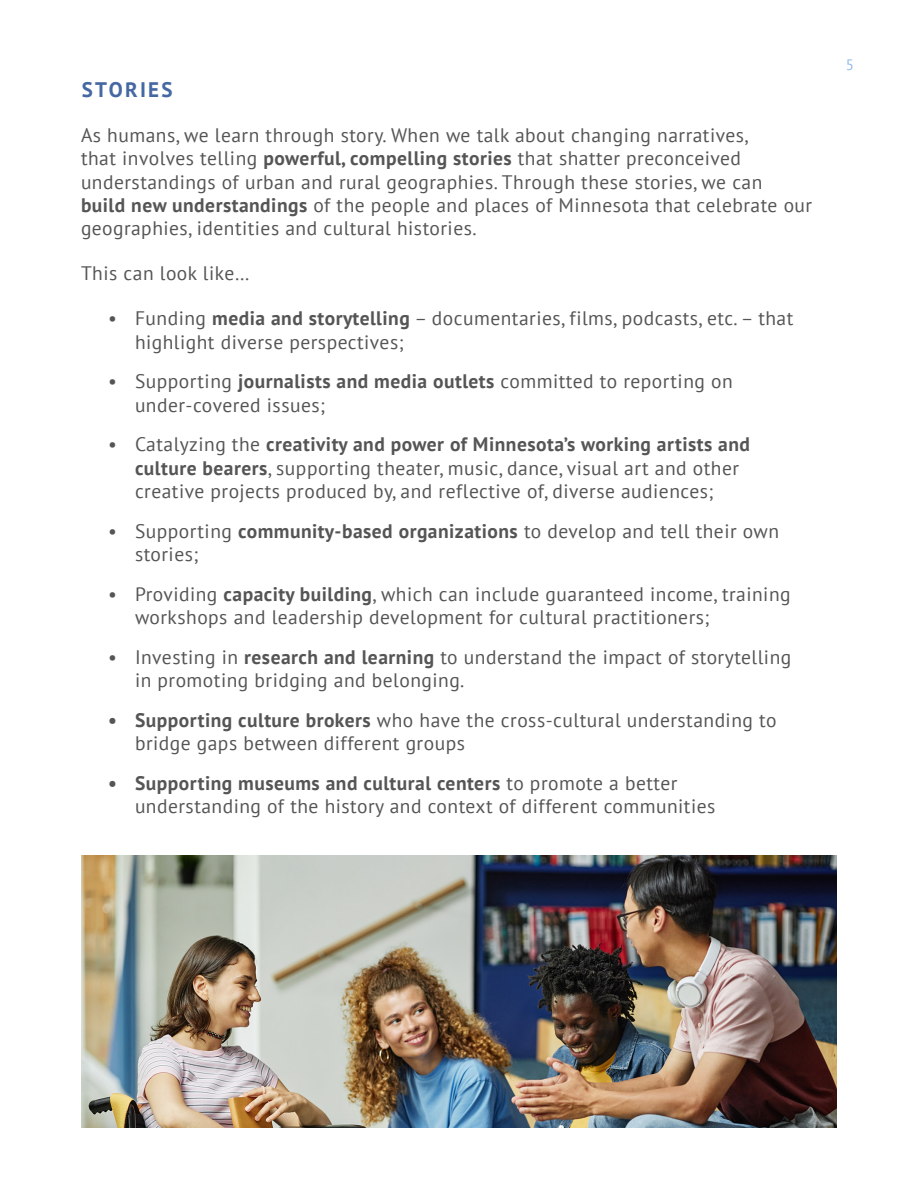
<style>
.page{position:relative;width:918px;height:1188px;background:#fff}
.page>*{position:absolute;margin:0;border:0;box-sizing:border-box;transform-origin:0 0}
._14_Bold_Left{font:700 21px "PT Sans";letter-spacing:.11em;color:#4568a2}
.Body_-_Print{font:19.5px/23.4px "PT Sans";letter-spacing:.025em;color:#555}
.t1{font:15px "PT Sans";color:#8db9e9}
.s1{font-weight:700}
</style>
<div class="page">
<img style="left:81px;top:855px;width:756px;height:273px">
<p class="_14_Bold_Left" style="left:82px;top:75px;width:92px">STORIES</p>
<p class="Body_-_Print" style="left:81px;top:123px;width:733px">As humans, we learn through story. When we talk about changing narratives,<br>that involves telling <span class="s1">powerful, compelling stories</span> that shatter preconceived understandings of urban and rural geographies. Through these stories, we can<br><span class="s1">build new understandings</span> of the people and places of Minnesota that celebrate our geographies, identities and cultural histories.</p>
<p class="Body_-_Print" style="left:81px;top:261px;width:170px">This can look like…</p>
<p class="Body_-_Print" style="left:135px;top:306px;width:660px;text-indent:-27px">• Funding <span class="s1">media and storytelling</span> – documentaries, films, podcasts, etc. – that highlight diverse perspectives;</p>
<p class="Body_-_Print" style="left:135px;top:369px;width:599px;text-indent:-27px">• Supporting <span class="s1">journalists and media outlets</span> committed to reporting on under-covered issues;</p>
<p class="Body_-_Print" style="left:135px;top:432px;width:617px;text-indent:-27px">• Catalyzing the <span class="s1">creativity and power of Minnesota’s working artists and culture bearers</span>, supporting theater, music, dance, visual art and other creative projects produced by, and reflective of, diverse audiences;</p>
<p class="Body_-_Print" style="left:135px;top:519px;width:646px;text-indent:-27px">• Supporting <span class="s1">community-based organizations</span> to develop and tell their own stories;</p>
<p class="Body_-_Print" style="left:135px;top:582px;width:657px;text-indent:-27px">• Providing <span class="s1">capacity building</span>, which can include guaranteed income, training workshops and leadership development for cultural practitioners;</p>
<p class="Body_-_Print" style="left:135px;top:645px;width:658px;text-indent:-27px">• Investing in <span class="s1">research and learning</span> to understand the impact of storytelling in promoting bridging and belonging.</p>
<p class="Body_-_Print" style="left:135px;top:708px;width:643px;text-indent:-27px"><span class="s1">• Supporting culture brokers</span> who have the cross-cultural understanding to bridge gaps between different groups</p>
<p class="Body_-_Print" style="left:135px;top:771px;width:582px;text-indent:-27px"><span class="s1">• Supporting museums and cultural centers</span> to promote a better understanding of the history and context of different communities</p>
<p class="t1" style="left:846px;top:55px;width:10px">5</p>
</div>
